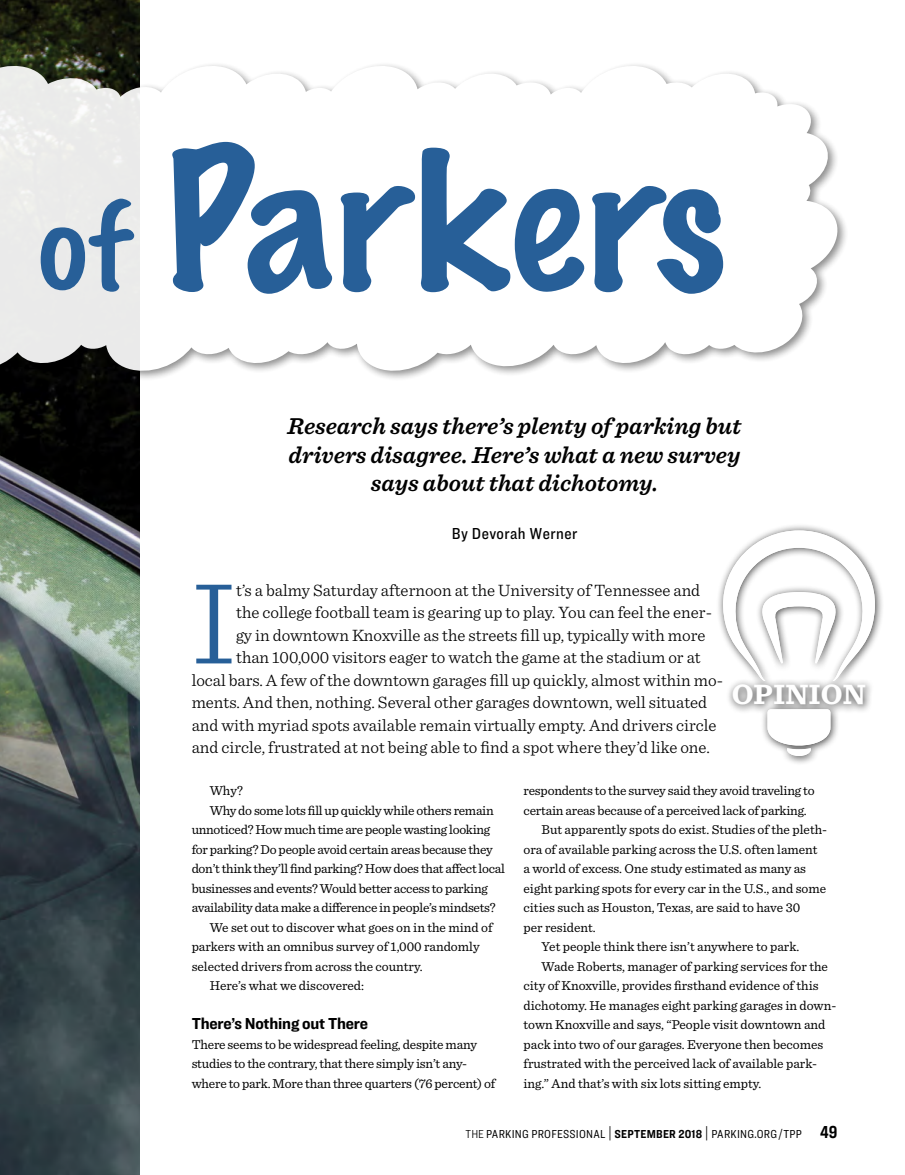
<style>
.page{position:relative;width:905px;height:1175px;background:#fff}
.page>*{position:absolute;margin:0;border:0;box-sizing:border-box;transform-origin:0 0}
.Dept_Headline{font:100 174.45px "Marker Felt";letter-spacing:.01em;color:#275f98;scale:1.1 1}
.Feature_Graph_1{font:300 121.35px "Sentinel";color:#275f98}
.t1{font:700 29.25px "Sentinel";color:#fff}
.Feature_Deck{font:italic 600 24px/28.5px "Sentinel";color:#000;text-align:center}
.Feature_Graph_1-2{font:300 17.25px "Sentinel";color:#000}
.Subhead{font:700 16.5px "Ringside Condensed";letter-spacing:-.01em;color:#000;scale:1.1 1}
.Department_Byline{font:500 16.5px "Ringside Condensed";letter-spacing:.03em;color:#000}
.Text_Sentinel{font:13.5px/19.5px "Sentinel";color:#000}
.Text_Sentinel-2{font:13.5px/19.5px "Sentinel";letter-spacing:-.02em;color:#000}
.Text_Sentinel_NI{font:13.5px/19.5px "Sentinel";letter-spacing:-.015em;color:#000}
.t2{font:12px "Ringside Condensed";letter-spacing:.02em;color:#000}
.s1{font-size:106.5px}
.s2{font-weight:300}
.s3{font-size:15.6px}
.s4{font-weight:700}
.s5{font-family:"Ringside Compressed";font-weight:700;font-size:18px}
</style>
<div class="page">
<img style="left:0;top:0;width:139px;height:1174px">
<div style="left:0;top:61px;width:848px;height:414px;background:#000;opacity:.5"></div>
<svg style="left:0;top:62px;width:843px;height:403px"></svg>
<div style="left:715px;top:523px;width:169px;height:242px;background:#000;opacity:.75"></div>
<svg style="left:722px;top:530px;width:153px;height:226px"></svg>
<p class="Dept_Headline" style="left:39px;top:83px;width:626px"><span class="s1">of</span> Parkers</p>
<p class="Feature_Deck" style="left:287px;top:410px;width:455px">Research says there’s plenty of parking but drivers disagree. Here’s what a new survey says about that dichotomy.</p>
<p class="Department_Byline" style="left:451px;top:522px;width:127px">By Devorah Werner</p>
<p class="Feature_Graph_1" style="left:192px;top:532px;width:46px">I</p>
<p class="Feature_Graph_1-2" style="left:236px;top:577px;width:465px">t’s a balmy Saturday afternoon at the University of Tennessee and</p>
<p class="Feature_Graph_1-2" style="left:236px;top:600px;width:477px">the college football team is gearing up to play. You can feel the ener-</p>
<p class="Feature_Graph_1-2" style="left:236px;top:622px;width:471px">gy in downtown Knoxville as the streets fill up, typically with more</p>
<p class="Feature_Graph_1-2" style="left:236px;top:645px;width:466px">than 100,000 visitors eager to watch the game at the stadium or at</p>
<p class="Feature_Graph_1-2" style="left:192px;top:667px;width:533px">local bars. A few of the downtown garages fill up quickly, almost within mo-</p>
<p class="Feature_Graph_1-2" style="left:192px;top:690px;width:517px">ments. And then, nothing. Several other garages downtown, well situated</p>
<p class="Feature_Graph_1-2" style="left:192px;top:712px;width:526px">and with myriad spots available remain virtually empty. And drivers circle</p>
<p class="Feature_Graph_1-2" style="left:192px;top:734px;width:520px">and circle, frustrated at not being able to find a spot where they’d like one.</p>
<p class="Text_Sentinel" style="left:210px;top:780px;width:35px">Why?</p>
<p class="Text_Sentinel-2" style="left:192px;top:799px;width:315px;text-indent:18px">Why do some lots fill up quickly while others remain unnoticed? How much time are people wasting looking for parking? Do people avoid certain areas because they don’t think they’ll find parking? How does that affect local businesses and events? Would better access to parking availability data make a difference in people’s mindsets?</p>
<p class="Text_Sentinel" style="left:192px;top:916px;width:302px;text-indent:18px">We set out to discover what goes on in the mind of parkers with an omnibus survey of 1,000 randomly selected drivers from across the country.</p>
<p class="Text_Sentinel" style="left:210px;top:975px;width:156px">Here’s what we discovered:</p>
<p class="Subhead" style="left:192px;top:1012px;width:162px">There’s Nothing out There</p>
<p class="Text_Sentinel_NI" style="left:192px;top:1033px;width:305px">There seems to be widespread feeling, despite many studies to the contrary, that there simply isn’t any&shy;where to park. More than three quarters (76 percent) of</p>
<h3 class="t1" style="left:731px;top:671px;width:135px">OPINION</h3>
<p class="Text_Sentinel_NI" style="left:523px;top:780px;width:292px">respondents to the survey said they avoid traveling to certain areas because of a perceived lack of parking.</p>
<p class="Text_Sentinel" style="left:523px;top:819px;width:305px;text-indent:18px">But apparently spots do exist. Studies of the pleth&shy;ora of available parking across the U.S. often lament a world of excess. One study estimated as many as eight parking spots for every car in the U.S., and some cities such as Houston, Texas, are said to have 30<br>per resident.</p>
<p class="Text_Sentinel" style="left:541px;top:936px;width:259px">Yet people think there isn’t anywhere to park.</p>
<p class="Text_Sentinel" style="left:523px;top:955px;width:314px;text-indent:18px">Wade Roberts, manager of parking services for the city of Knoxville, provides firsthand evidence of this dichotomy. He manages eight parking garages in down&shy;town Knoxville and says, “People visit downtown and pack into two of our garages. Everyone then becomes frustrated with the perceived lack of available park&shy;ing.” And that’s with six lots sitting empty.</p>
<p class="t2" style="left:465px;top:1125px;width:373px"><span class="s2">THE</span> PARKING PROFESSIONAL <span class="s3">|</span> <span class="s4">SEPTEMBER 2018</span> <span class="s3">|</span> PARKING.ORG/TPP <span class="s5">49</span></p>
</div>
